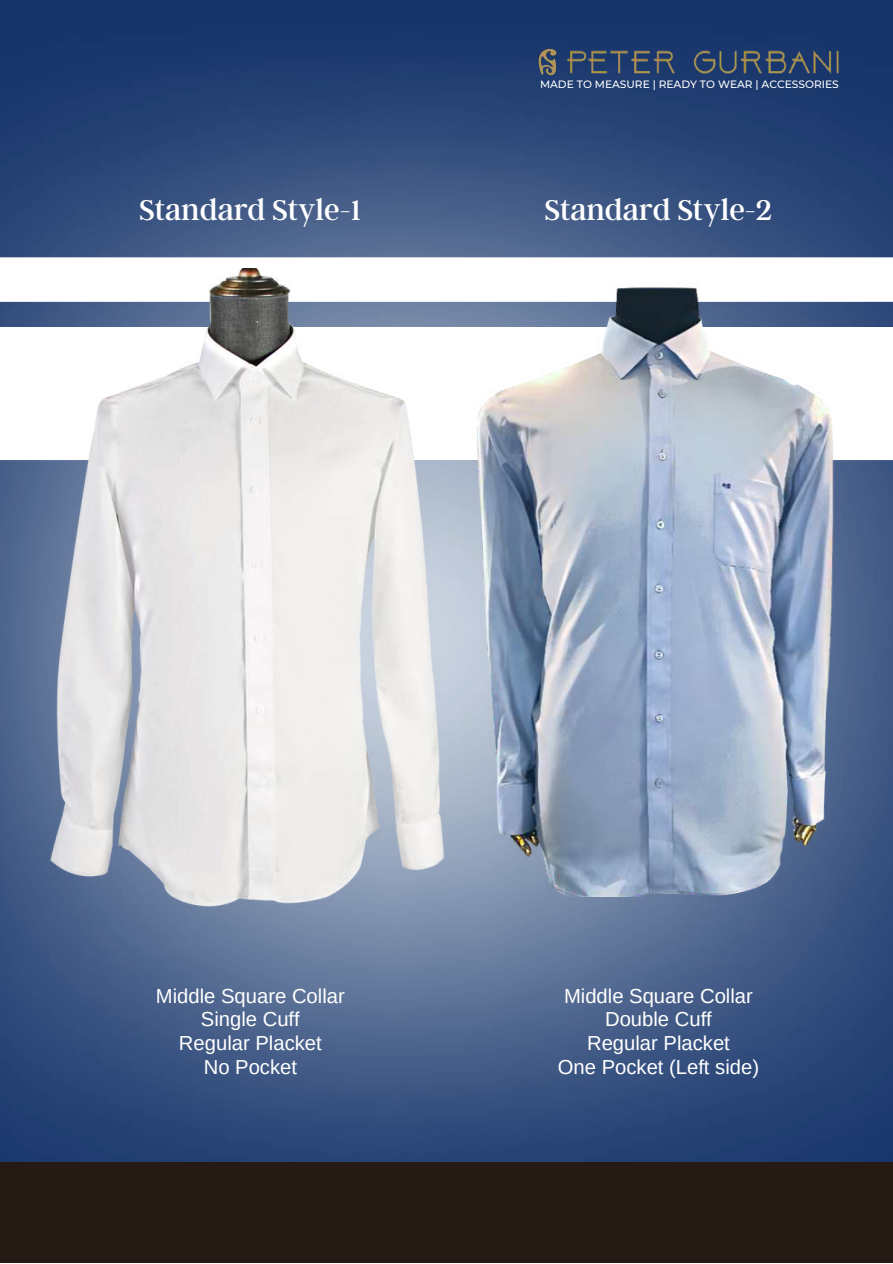
<style>
.page{position:relative;width:893px;height:1264px;background:#fff}
.page>*{position:absolute;margin:0;border:0;box-sizing:border-box;transform-origin:0 0}
.t1{font:31.5px "Argent CF";color:#fff}
.t2{font:20.25px/23.5px "Arimo";color:#fff;text-align:center}
.t3{font:500 10.65px "Montserrat";color:#fff}
</style>
<div class="page">
<img style="left:0;top:0;width:892px;height:1161px">
<svg style="left:0;top:257px;width:892px;height:45px"></svg>
<img style="left:555px;top:42px;width:294px;height:39px">
<img style="left:539px;top:48px;width:18px;height:27px">
<div style="left:0;top:1161px;width:892px;height:101px;background:#261a14"></div>
<img style="left:14px;top:269px;width:473px;height:790px">
<img style="left:415px;top:282px;width:477px;height:614px">
<h1 class="t1" style="left:140px;top:189px;width:223px">Standard Style-1</h1>
<p class="t3" style="left:540px;top:77px;width:300px">MADE TO MEASURE | READY TO WEAR | ACCESSORIES</p>
<h1 class="t1" style="left:544px;top:189px;width:229px">Standard Style-2</h1>
<p class="t2" style="left:156px;top:983px;width:190px">Middle Square Collar<br>Single Cuff<br>Regular Placket<br>No Pocket</p>
<p class="t2" style="left:557px;top:983px;width:203px">Middle Square Collar<br>Double Cuff<br>Regular Placket<br>One Pocket (Left side)</p>
</div>
